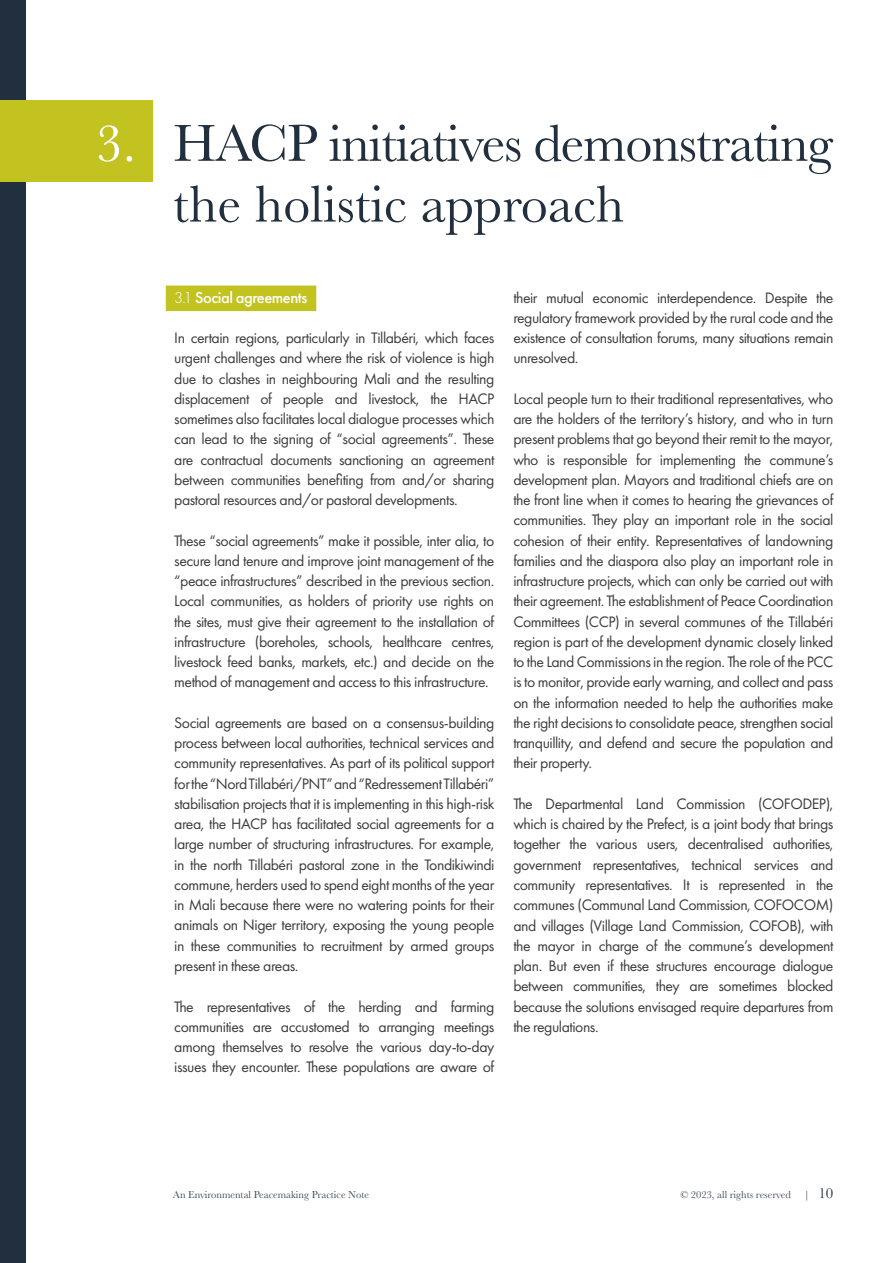
<style>
.page{position:relative;width:893px;height:1263px;background:#fff}
.page>*{position:absolute;margin:0;border:0;box-sizing:border-box;transform-origin:0 0}
.t1{font:54px/60.8px "Baskerville";letter-spacing:-.02em;color:#212f3e}
.t2{font:500 16.5px "Futura PT";letter-spacing:-.03em;color:#fff}
.t3{font:15.75px/20.2px "Futura PT";letter-spacing:-.03em;color:#3c3c3b;text-align:justify}
.t4{font:15px "Baskerville";color:#212f3e}
.t5{font:10.5px "Baskerville";color:#404c59}
.s1{color:#fff}
.s2{font-weight:300}
.s3{font-size:10.5px;color:#404c59}
</style>
<div class="page">
<div style="left:0;top:0;width:26px;height:1263px;background:#212f3e"></div>
<div style="left:0;top:100px;width:153px;height:81px;background:#c2c221"></div>
<div style="left:166px;top:286px;width:150px;height:25px;background:#c2c221"></div>
<h1 class="t1" style="left:173px;top:114px;width:661px;text-indent:-77px"><span class="s1">3.</span> HACP initiatives demonstrating the holistic approach</h1>
<p class="t2" style="left:174px;top:287px;width:134px"><span class="s2">3.1</span> Social agreements</p>
<p class="t3" style="left:174px;top:328px;width:322px">In certain regions, particularly in Tillabéri, which faces urgent challenges and where the risk of violence is high due to clashes in neighbouring Mali and the resulting displacement of people and livestock, the HACP sometimes also facilitates local dialogue processes which can lead to the signing of “social agreements”. These are contractual documents sanctioning an agreement between communities benefiting from and/or sharing pastoral resources and/or pastoral developments.</p>
<p class="t3" style="left:174px;top:530px;width:322px">These “social agreements” make it possible, inter alia, to secure land tenure and improve joint management of the “peace infrastructures” described in the previous section.<br>Local communities, as holders of priority use rights on the sites, must give their agreement to the installation of infrastructure (boreholes, schools, healthcare centres, livestock feed banks, markets, etc.) and decide on the method of management and access to this infrastructure.</p>
<p class="t3" style="left:174px;top:712px;width:322px">Social agreements are based on a consensus-building process between local authorities, technical services and community representatives. As part of its political support for the “Nord Tillabéri/PNT” and “Redressement Tillabéri” stabilisation projects that it is implementing in this high-risk area, the HACP has facilitated social agreements for a large number of structuring infrastructures. For example, in the north Tillabéri pastoral zone in the Tondikiwindi commune, herders used to spend eight months of the year in Mali because there were no watering points for their animals on Niger territory, exposing the young people in these communities to recruitment by armed groups present in these areas.</p>
<p class="t3" style="left:174px;top:996px;width:322px">The representatives of the herding and farming communities are accustomed to arranging meetings among themselves to resolve the various day-to-day issues they encounter. These populations are aware of</p>
<p class="t3" style="left:513px;top:287px;width:322px">their mutual economic interdependence. Despite the regulatory framework provided by the rural code and the existence of consultation forums, many situations remain unresolved.</p>
<p class="t3" style="left:513px;top:388px;width:322px">Local people turn to their traditional representatives, who are the holders of the territory’s history, and who in turn present problems that go beyond their remit to the mayor, who is responsible for implementing the commune’s development plan. Mayors and traditional chiefs are on the front line when it comes to hearing the grievances of communities. They play an important role in the social cohesion of their entity. Representatives of landowning families and the diaspora also play an important role in infrastructure projects, which can only be carried out with their agreement. The establishment of Peace Coordination Committees (CCP) in several communes of the Tillabéri region is part of the development dynamic closely linked to the Land Commissions in the region. The role of the PCC is to monitor, provide early warning, and collect and pass on the information needed to help the authorities make the right decisions to consolidate peace, strengthen social tranquillity, and defend and secure the population and their property.</p>
<p class="t3" style="left:513px;top:793px;width:322px">The Departmental Land Commission (COFODEP), which is chaired by the Prefect, is a joint body that brings together the various users, decentralised authorities, government representatives, technical services and community representatives. It is represented in the communes (Communal Land Commission, COFOCOM) and villages (Village Land Commission, COFOB), with the mayor in charge of the commune’s development plan. But even if these structures encourage dialogue between communities, they are sometimes blocked because the solutions envisaged require departures from the regulations.</p>
<p class="t5" style="left:173px;top:1188px;width:198px">An Environmental Peacemaking Practice Note</p>
<p class="t5" style="left:680px;top:1188px;width:112px">© 2023, all rights reserved</p>
<p class="t4" style="left:804px;top:1183px;width:31px"><span class="s3">|</span> 10</p>
</div>
